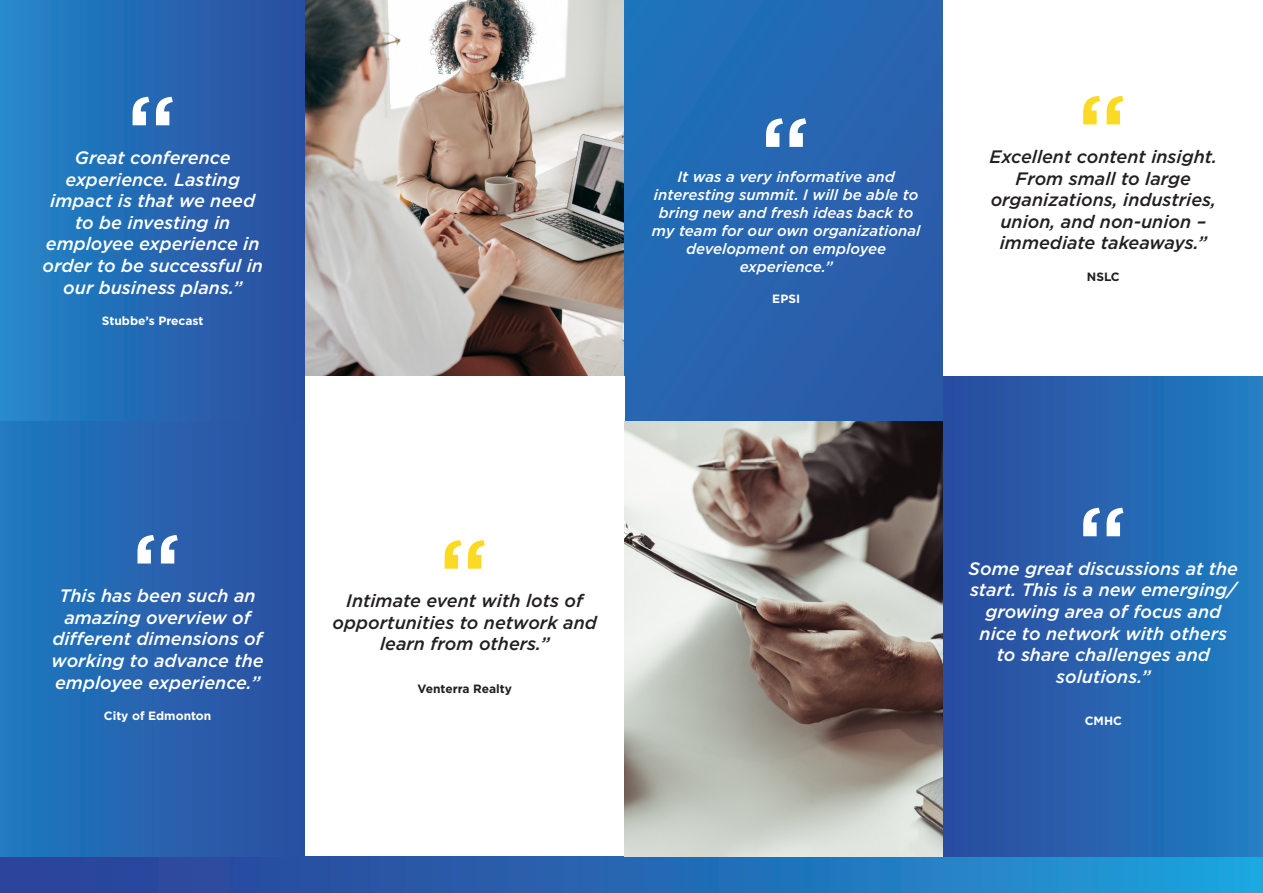
<style>
.page{position:relative;width:1263px;height:893px;background:#fff}
.page>*{position:absolute;margin:0;border:0;box-sizing:border-box;transform-origin:0 0}
.t1{font:italic 500 18px/21.6px "Gotham";color:#fff;text-align:center}
.t2{font:italic 500 18px/21.6px "Gotham";color:#231f20;text-align:center}
.t3{font:italic 500 15px/18px "Gotham";color:#fff;text-align:center}
.t4{font:700 12px "Gotham";color:#fff}
.t5{font:700 12px "Gotham";color:#231f20}
</style>
<div class="page">
<div style="left:0;top:856px;width:1263px;height:37px;background:linear-gradient(to right,#2d3993,#1e9ed8)"></div>
<div style="left:0;top:0;width:305px;height:422px;background:linear-gradient(to right,#2288c9,#294b9f)"></div>
<img style="left:305px;top:0;width:319px;height:376px">
<div style="left:624px;top:0;width:320px;height:422px;background:#2965b1"></div>
<div style="left:0;top:422px;width:305px;height:434px;background:linear-gradient(to right,#1f79bf,#2c4ea0)"></div>
<img style="left:624px;top:422px;width:320px;height:434px">
<div style="left:944px;top:377px;width:319px;height:479px;background:linear-gradient(to right,#2b4a9e,#207fc3)"></div>
<svg style="left:137px;top:535px;width:41px;height:28px"></svg>
<svg style="left:766px;top:118px;width:40px;height:29px"></svg>
<svg style="left:445px;top:540px;width:40px;height:29px"></svg>
<svg style="left:1083px;top:96px;width:40px;height:28px"></svg>
<svg style="left:1083px;top:508px;width:40px;height:28px"></svg>
<svg style="left:133px;top:97px;width:40px;height:28px"></svg>
<p class="t1" style="left:42px;top:147px;width:222px">Great conference experience. Lasting impact is that we need to be investing in employee experience in order to be successful in our business plans.”</p>
<p class="t4" style="left:102px;top:313px;width:103px">Stubbe’s Precast</p>
<p class="t3" style="left:652px;top:167px;width:270px">It was a very informative and interesting summit. I will be able to bring new and fresh ideas back to my team for our own organizational development on employee experience.”</p>
<p class="t4" style="left:772px;top:291px;width:29px">EPSI</p>
<p class="t2" style="left:990px;top:146px;width:229px">Excellent content insight.<br>From small to large organizations, industries, union, and non-union – immediate takeaways.”</p>
<p class="t5" style="left:1087px;top:269px;width:34px">NSLC</p>
<p class="t1" style="left:52px;top:585px;width:214px">This has been such an amazing overview of different dimensions of working to advance the employee experience.”</p>
<p class="t4" style="left:104px;top:708px;width:109px">City of Edmonton</p>
<p class="t2" style="left:333px;top:590px;width:266px">Intimate event with lots of opportunities to network and learn from others.”</p>
<p class="t5" style="left:418px;top:680px;width:96px">Venterra Realty</p>
<p class="t1" style="left:969px;top:557px;width:271px">Some great discussions at the start. This is a new emerging/ growing area of focus and nice to network with others to share challenges and solutions.”</p>
<p class="t4" style="left:1085px;top:713px;width:39px">CMHC</p>
</div>
